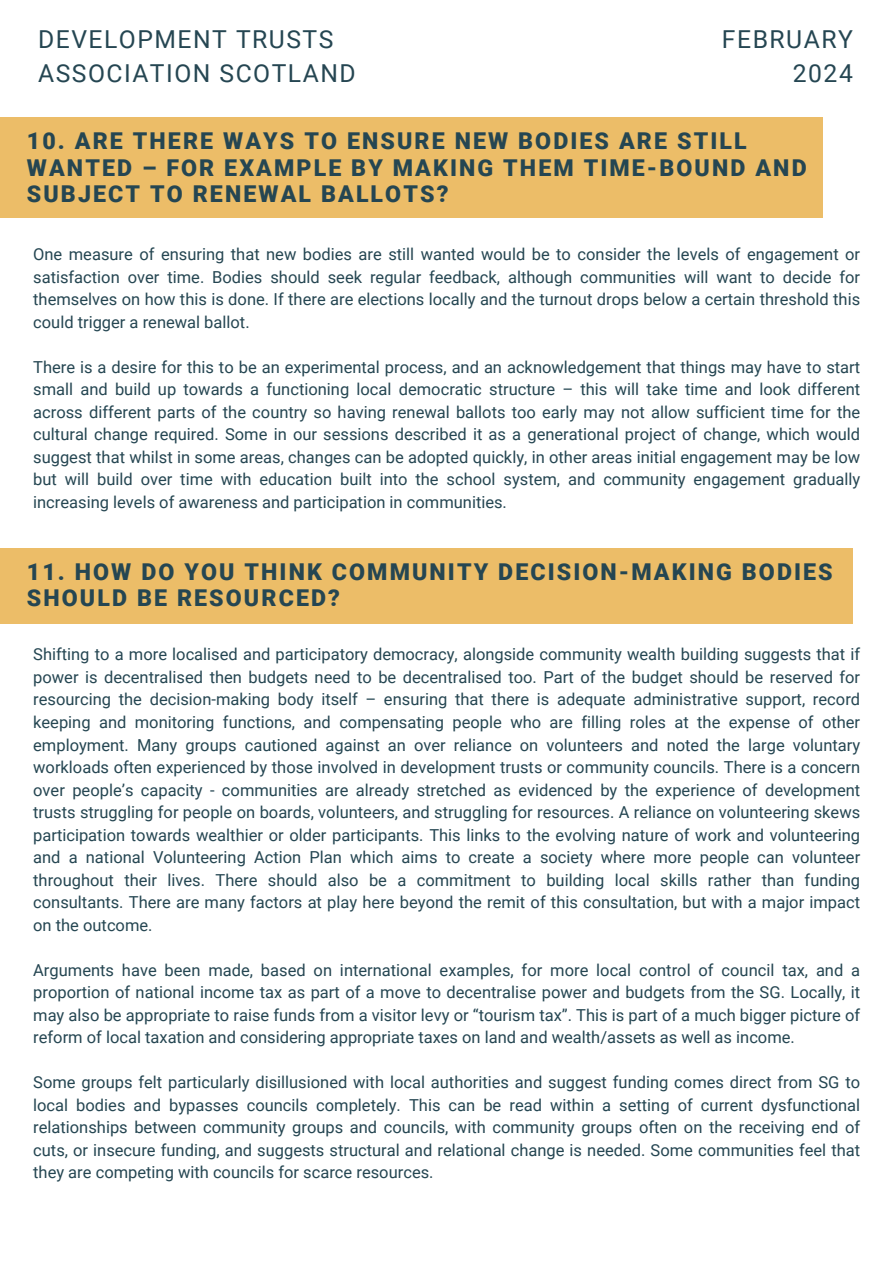
<style>
.page{position:relative;width:893px;height:1264px;background:#fff}
.page>*{position:absolute;margin:0;border:0;box-sizing:border-box;transform-origin:0 0}
.t1{font:24.75px/33.8px "Roboto";letter-spacing:.06em;color:#254652;text-align:right}
.t2{font:900 23.1px/26.7px "Roboto";letter-spacing:.09em;color:#254652}
.t3{font:16.5px/22.5px "Roboto";color:#254652;text-align:justify}
</style>
<div class="page">
<div style="left:0;top:117px;width:822px;height:101px;background:#ecbd68"></div>
<div style="left:0;top:547px;width:852px;height:76px;background:#ecbd68"></div>
<p class="t1" style="left:38px;top:23px;width:319px;text-align:left">DEVELOPMENT TRUSTS<br>ASSOCIATION SCOTLAND</p>
<h2 class="t1" style="left:722px;top:23px;width:132px">FEBRUARY<br>2024</h2>
<h2 class="t2" style="left:27px;top:128px;width:781px">10. ARE THERE WAYS TO ENSURE NEW BODIES ARE STILL<br>WANTED – FOR EXAMPLE BY MAKING THEM TIME-BOUND AND<br>SUBJECT TO RENEWAL BALLOTS?</h2>
<h1 class="t3" style="left:33px;top:243px;width:828px">One measure of ensuring that new bodies are still wanted would be to consider the levels of engagement or satisfaction over time. Bodies should seek regular feedback, although communities will want to decide for themselves on how this is done. If there are elections locally and the turnout drops below a certain threshold this could trigger a renewal ballot.</h1>
<p class="t3" style="left:33px;top:356px;width:828px">There is a desire for this to be an experimental process, and an acknowledgement that things may have to start small and build up towards a functioning local democratic structure – this will take time and look different across different parts of the country so having renewal ballots too early may not allow sufficient time for the cultural change required. Some in our sessions described it as a generational project of change, which would suggest that whilst in some areas, changes can be adopted quickly, in other areas initial engagement may be low but will build over time with education built into the school system, and community engagement gradually increasing levels of awareness and participation in communities.</p>
<p class="t2" style="left:27px;top:558px;width:807px">11. HOW DO YOU THINK COMMUNITY DECISION-MAKING BODIES<br>SHOULD BE RESOURCED?</p>
<h1 class="t3" style="left:33px;top:643px;width:828px">Shifting to a more localised and participatory democracy, alongside community wealth building suggests that if power is decentralised then budgets need to be decentralised too. Part of the budget should be reserved for resourcing the decision-making body itself – ensuring that there is adequate administrative support, record keeping and monitoring functions, and compensating people who are filling roles at the expense of other employment. Many groups cautioned against an over reliance on volunteers and noted the large voluntary workloads often experienced by those involved in development trusts or community councils. There is a concern over people’s capacity - communities are already stretched as evidenced by the experience of development trusts struggling for people on boards, volunteers, and struggling for resources. A reliance on volunteering skews participation towards wealthier or older participants. This links to the evolving nature of work and volunteering and a national Volunteering Action Plan which aims to create a society where more people can volunteer throughout their lives. There should also be a commitment to building local skills rather than funding consultants. There are many factors at play here beyond the remit of this consultation, but with a major impact on the outcome.</h1>
<p class="t3" style="left:33px;top:958px;width:828px">Arguments have been made, based on international examples, for more local control of council tax, and a proportion of national income tax as part of a move to decentralise power and budgets from the SG. Locally, it may also be appropriate to raise funds from a visitor levy or “tourism tax”. This is part of a much bigger picture of reform of local taxation and considering appropriate taxes on land and wealth/assets as well as income.</p>
<p class="t3" style="left:33px;top:1071px;width:828px">Some groups felt particularly disillusioned with local authorities and suggest funding comes direct from SG to local bodies and bypasses councils completely. This can be read within a setting of current dysfunctional relationships between community groups and councils, with community groups often on the receiving end of cuts, or insecure funding, and suggests structural and relational change is needed. Some communities feel that they are competing with councils for scarce resources.</p>
</div>
